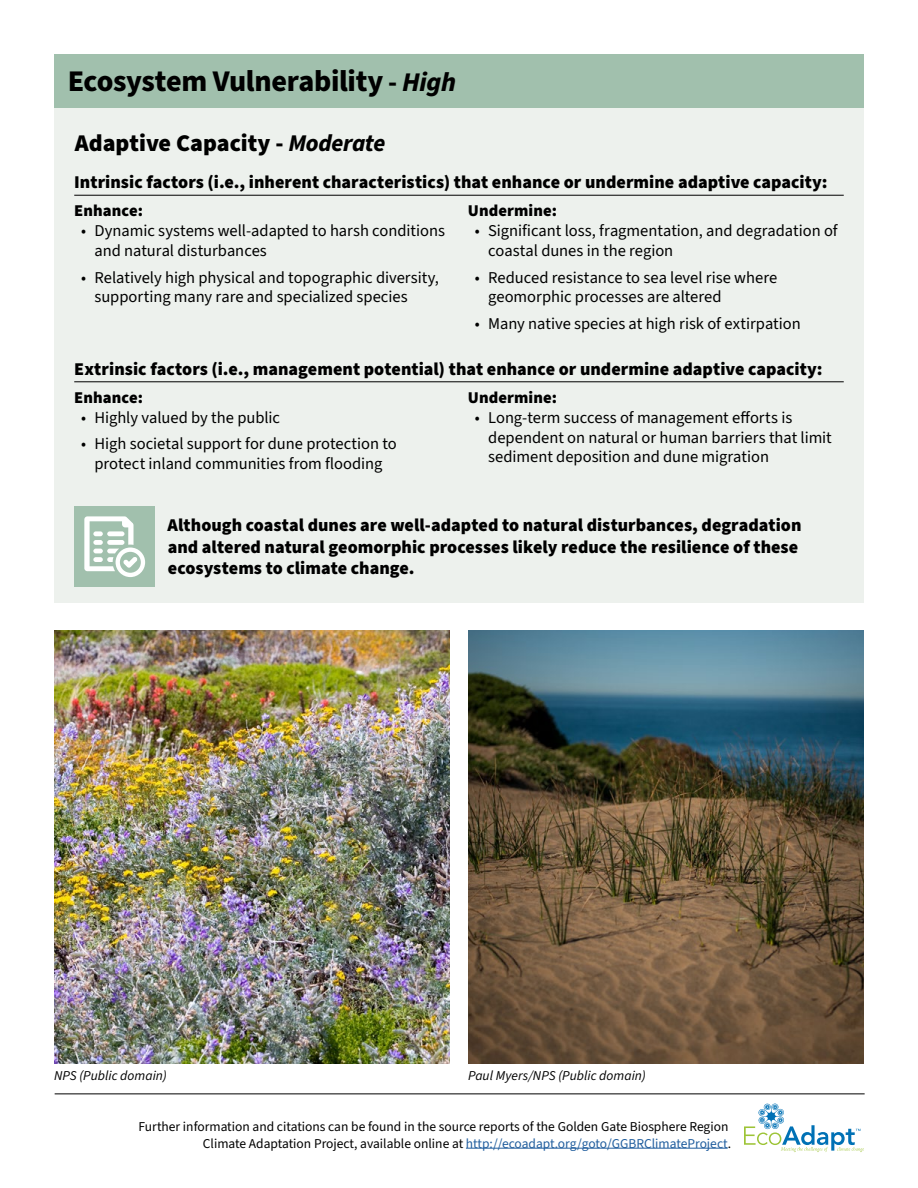
<style>
.page{position:relative;width:918px;height:1188px;background:#fff}
.page>*{position:absolute;margin:0;border:0;box-sizing:border-box;transform-origin:0 0}
.t1{font:800 30px "Source Sans 3";letter-spacing:-.01em;color:#000}
.t2{font:900 24px "Source Sans 3";color:#000}
.subtitle{font:900 18px "Source Sans 3";color:#000}
.Subtitle{font:900 18px/21.6px "Source Sans 3";color:#000}
.t3{font:16.5px/19.8px "Source Sans 3";color:#000}
.subtitle-2{font:900 16.5px "Source Sans 3";letter-spacing:.005em;color:#000}
.t4{font:13.5px/16.2px "Source Sans 3";color:#000;text-align:right}
.Photo_Credit{font:italic 13.5px "Source Sans 3";letter-spacing:.005em;color:#000}
.s1{font-size:27px}
.s2{font-style:italic;font-size:27px}
.s3{font-weight:800;font-style:italic}
.s4{color:#215e9e}
</style>
<div class="page">
<hr style="left:466px;top:1148px;width:262px;height:1px;background:#215e9e">
<svg style="left:744px;top:1104px;width:120px;height:48px"></svg>
<hr style="left:55px;top:1094px;width:810px;height:1px;background:#000">
<div style="left:54px;top:108px;width:810px;height:495px;background:#edf1ed"></div>
<div style="left:54px;top:54px;width:810px;height:54px;background:#a1c0ad"></div>
<hr style="left:74px;top:195px;width:770px;height:1px;background:#000">
<hr style="left:74px;top:381px;width:770px;height:1px;background:#000">
<div style="left:74px;top:506px;width:81px;height:81px;background:#a1c0ad"></div>
<svg style="left:84px;top:516px;width:61px;height:61px"></svg>
<img style="left:54px;top:631px;width:396px;height:433px">
<img style="left:468px;top:631px;width:396px;height:433px">
<h2 class="t1" style="left:68px;top:61px;width:390px">Ecosystem Vulnerability <span class="s1">-</span> <span class="s2">High</span></h2>
<h3 class="t2" style="left:75px;top:127px;width:312px">Adaptive Capacity - <span class="s3">Moderate</span></h3>
<p class="subtitle" style="left:74px;top:170px;width:755px">Intrinsic factors (i.e., inherent characteristics) that enhance or undermine adaptive capacity:</p>
<p class="subtitle-2" style="left:74px;top:200px;width:70px">Enhance:</p>
<p class="t3" style="left:94px;top:221px;width:352px;text-indent:-14px">• Dynamic systems well-adapted to harsh conditions and natural disturbances</p>
<p class="t3" style="left:94px;top:267px;width:346px;text-indent:-14px">• Relatively high physical and topographic diversity, supporting many rare and specialized species</p>
<p class="subtitle-2" style="left:468px;top:200px;width:91px">Undermine:</p>
<p class="t3" style="left:488px;top:221px;width:351px;text-indent:-14px">• Significant loss, fragmentation, and degradation of coastal dunes in the region</p>
<p class="t3" style="left:488px;top:267px;width:291px;text-indent:-14px">• Reduced resistance to sea level rise where geomorphic processes are altered</p>
<p class="t3" style="left:475px;top:314px;width:328px">• Many native species at high risk of extirpation</p>
<p class="subtitle" style="left:74px;top:357px;width:750px">Extrinsic factors (i.e., management potential) that enhance or undermine adaptive capacity:</p>
<p class="subtitle-2" style="left:74px;top:386px;width:70px">Enhance:</p>
<p class="t3" style="left:81px;top:407px;width:201px">• Highly valued by the public</p>
<p class="t3" style="left:81px;top:434px;width:317px;text-align:center">• High societal support for dune protection to protect inland communities from flooding</p>
<p class="subtitle-2" style="left:468px;top:386px;width:91px">Undermine:</p>
<p class="t3" style="left:488px;top:407px;width:345px;text-indent:-14px">• Long-term success of management efforts is dependent on natural or human barriers that limit sediment deposition and dune migration</p>
<p class="Subtitle" style="left:168px;top:514px;width:635px">Although coastal dunes are well-adapted to natural disturbances, degradation and altered natural geomorphic processes likely reduce the resilience of these ecosystems to climate change.</p>
<p class="Photo_Credit" style="left:54px;top:1067px;width:114px">NPS (Public domain)</p>
<p class="Photo_Credit" style="left:468px;top:1067px;width:179px">Paul Myers/NPS (Public domain)</p>
<p class="t4" style="left:139px;top:1119px;width:594px">Further information and citations can be found in the source reports of the Golden Gate Biosphere Region<br>Climate Adaptation Project, available online at <span class="s4">http://ecoadapt.org/goto/GGBRClimateProject</span>.</p>
</div>
